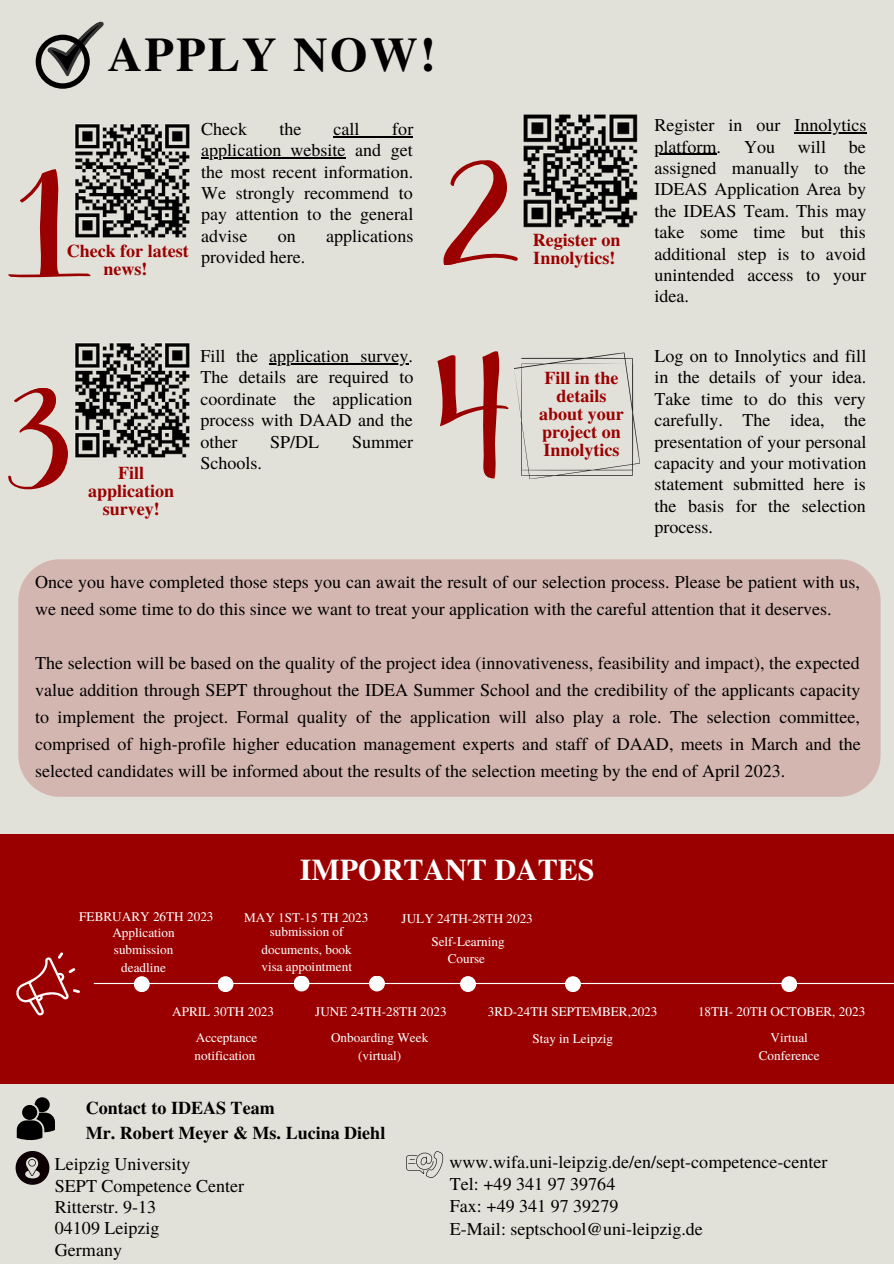
<style>
.page{position:relative;width:894px;height:1264px;background:#fff}
.page>*{position:absolute;margin:0;border:0;box-sizing:border-box;transform-origin:0 0}
.t1{font:700 48px "Te X Gyre Termes";letter-spacing:.045em;color:#000}
.t2{font:700 30px "Te X Gyre Termes";color:#fff}
.t3{font:18px/21.5px "Te X Gyre Termes";color:#000;text-align:justify}
.t4{font:700 18px/18px "Te X Gyre Termes";color:#9b0000;text-align:center}
.t5{font:700 18px/25.5px "Te X Gyre Termes";color:#000}
.t6{font:13.2px/17.5px "Te X Gyre Termes";color:#fff;text-align:center}
</style>
<div class="page">
<div style="left:0;top:0;width:893px;height:1263px;background:#e1e0d9"></div>
<div style="left:0;top:834px;width:893px;height:249px;background:#9b0000"></div>
<hr style="left:94px;top:982px;width:799px;height:2px;background:#fff">
<div style="left:134px;top:976px;width:16px;height:16px;background:#fff;border-radius:50%"></div>
<div style="left:217px;top:976px;width:16px;height:16px;background:#fff;border-radius:50%"></div>
<div style="left:460px;top:976px;width:16px;height:16px;background:#fff;border-radius:50%"></div>
<div style="left:781px;top:976px;width:16px;height:16px;background:#fff;border-radius:50%"></div>
<svg style="left:16px;top:952px;width:64px;height:63px"></svg>
<img style="left:523px;top:114px;width:115px;height:114px">
<svg style="left:17px;top:1097px;width:38px;height:43px"></svg>
<svg style="left:16px;top:1151px;width:33px;height:33px"></svg>
<svg style="left:406px;top:1151px;width:37px;height:26px"></svg>
<img style="left:74px;top:123px;width:116px;height:115px">
<img style="left:74px;top:342px;width:116px;height:116px">
<svg style="left:8px;top:169px;width:82px;height:108px"></svg>
<svg style="left:443px;top:160px;width:74px;height:105px"></svg>
<svg style="left:8px;top:388px;width:60px;height:101px"></svg>
<div style="left:369px;top:975px;width:16px;height:16px;background:#fff;border-radius:50%"></div>
<div style="left:293px;top:975px;width:16px;height:16px;background:#fff;border-radius:50%"></div>
<div style="left:565px;top:976px;width:15px;height:16px;background:#fff;border-radius:50%"></div>
<svg style="left:437px;top:351px;width:71px;height:127px"></svg>
<svg style="left:514px;top:352px;width:126px;height:127px"></svg>
<svg style="left:36px;top:21px;width:68px;height:68px"></svg>
<div style="left:18px;top:559px;width:862px;height:237px;background:#d4b6b0"></div>
<hr style="left:333px;top:136px;width:80px;height:1px;background:#000">
<hr style="left:201px;top:157px;width:144px;height:1px;background:#000">
<hr style="left:794px;top:132px;width:72px;height:1px;background:#000">
<hr style="left:654px;top:154px;width:62px;height:1px;background:#000">
<hr style="left:269px;top:363px;width:139px;height:1px;background:#000">
<h1 class="t1" style="left:108px;top:17px;width:330px">APPLY NOW!</h1>
<p class="t4" style="left:67px;top:241px;width:124px">Check for latest news!</p>
<p class="t3" style="left:201px;top:117px;width:214px;text-indent:191px">for application website and get the most recent information.<br>We strongly recommend to pay attention to the general advise</p>
<p class="t3" style="left:201px;top:117px;width:48px">Check</p>
<p class="t3" style="left:279px;top:117px;width:24px">the</p>
<p class="t3" style="left:333px;top:117px;width:28px">call</p>
<p class="t3" style="left:278px;top:224px;width:20px">on</p>
<p class="t3" style="left:326px;top:224px;width:89px">applications</p>
<p class="t3" style="left:201px;top:245px;width:106px">provided here.</p>
<p class="t4" style="left:88px;top:463px;width:88px">Fill application survey!</p>
<p class="t3" style="left:200px;top:344px;width:214px">Fill the application survey.<br>The details are required to coordinate the application process with DAAD and the other</p>
<p class="t3" style="left:270px;top:430px;width:51px">SP/DL</p>
<p class="t3" style="left:352px;top:430px;width:63px">Summer</p>
<p class="t3" style="left:200px;top:451px;width:63px">Schools.</p>
<p class="t4" style="left:532px;top:230px;width:89px;text-align:left">Register on<br>Innolytics!</p>
<p class="t4" style="left:539px;top:368px;width:86px">Fill in the details about your project on<br>Innolytics</p>
<p class="t3" style="left:654px;top:113px;width:213px">Register in our Innolytics platform.</p>
<p class="t3" style="left:654px;top:135px;width:213px;text-indent:194px">be assigned manually to the IDEAS Application Area by the IDEAS Team. This may take some time but this additional step is to avoid unintended access to your idea.</p>
<p class="t3" style="left:743px;top:135px;width:33px">You</p>
<p class="t3" style="left:797px;top:135px;width:30px">will</p>
<p class="t3" style="left:654px;top:344px;width:213px">Log on to Innolytics and fill in the details of your idea.<br>Take time to do this very carefully. The idea, the presentation of your personal capacity and your motivation statement submitted here is the basis for the selection process.</p>
<p class="t3" style="left:35px;top:567px;width:826px;line-height:27px">Once you have completed those steps you can await the result of our selection process. Please be patient with us, we need some time to do this since we want to treat your application with the careful attention that it deserves.</p>
<p class="t3" style="left:35px;top:648px;width:827px;line-height:27px">The selection will be based on the quality of the project idea (innovativeness, feasibility and impact), the expected value addition through SEPT throughout the IDEA Summer School and the credibility of the applicants capacity to implement the project. Formal quality of the application will also play a role. The selection committee, comprised of high-profile higher education management experts and staff of DAAD, meets in March and the selected candidates will be informed about the results of the selection meeting by the end of April 2023.</p>
<p class="t6" style="left:79px;top:906px;width:136px">FEBRUARY 26TH 2023</p>
<p class="t6" style="left:112px;top:922px;width:64px">Application submission deadline</p>
<h2 class="t2" style="left:300px;top:846px;width:296px">IMPORTANT DATES</h2>
<p class="t6" style="left:244px;top:909px;width:126px;line-height:14.1px">MAY 1ST-15 TH 2023 submission of</p>
<p class="t6" style="left:261px;top:939px;width:92px;text-align:left">documents, book visa appointment</p>
<p class="t6" style="left:401px;top:907px;width:133px;line-height:22px">JULY 24TH-28TH 2023<br>Self-Learning</p>
<p class="t6" style="left:447px;top:949px;width:39px">Course</p>
<p class="t6" style="left:172px;top:1002px;width:103px">APRIL 30TH 2023</p>
<p class="t6" style="left:315px;top:1002px;width:133px">JUNE 24TH-28TH 2023</p>
<p class="t6" style="left:488px;top:1002px;width:171px">3RD-24TH SEPTEMBER,2023</p>
<p class="t6" style="left:697px;top:1002px;width:169px">18TH- 20TH OCTOBER, 2023</p>
<p class="t6" style="left:194px;top:1028px;width:64px;text-align:left">Acceptance notification</p>
<p class="t6" style="left:331px;top:1028px;width:99px">Onboarding Week (virtual)</p>
<p class="t6" style="left:532px;top:1029px;width:82px">Stay in Leipzig</p>
<p class="t6" style="left:758px;top:1028px;width:62px">Virtual<br>Conference</p>
<p class="t5" style="left:86px;top:1093px;width:301px">Contact to IDEAS Team<br>Mr. Robert Meyer &amp; Ms. Lucina Diehl</p>
<p class="t3" style="left:55px;top:1152px;width:137px">Leipzig University</p>
<p class="t3" style="left:449px;top:1150px;width:379px">www.wifa.uni-leipzig.de/en/sept-competence-center</p>
<p class="t3" style="left:55px;top:1173px;width:191px;text-align:left">SEPT Competence Center<br>Ritterstr. 9-13<br>04109 Leipzig<br>Germany</p>
<p class="t3" style="left:450px;top:1172px;width:170px">Tel: +49 341 97 39764<br>Fax: +49 341 97 39279</p>
<p class="t3" style="left:450px;top:1217px;width:254px">E-Mail: septschool@uni-leipzig.de</p>
</div>
